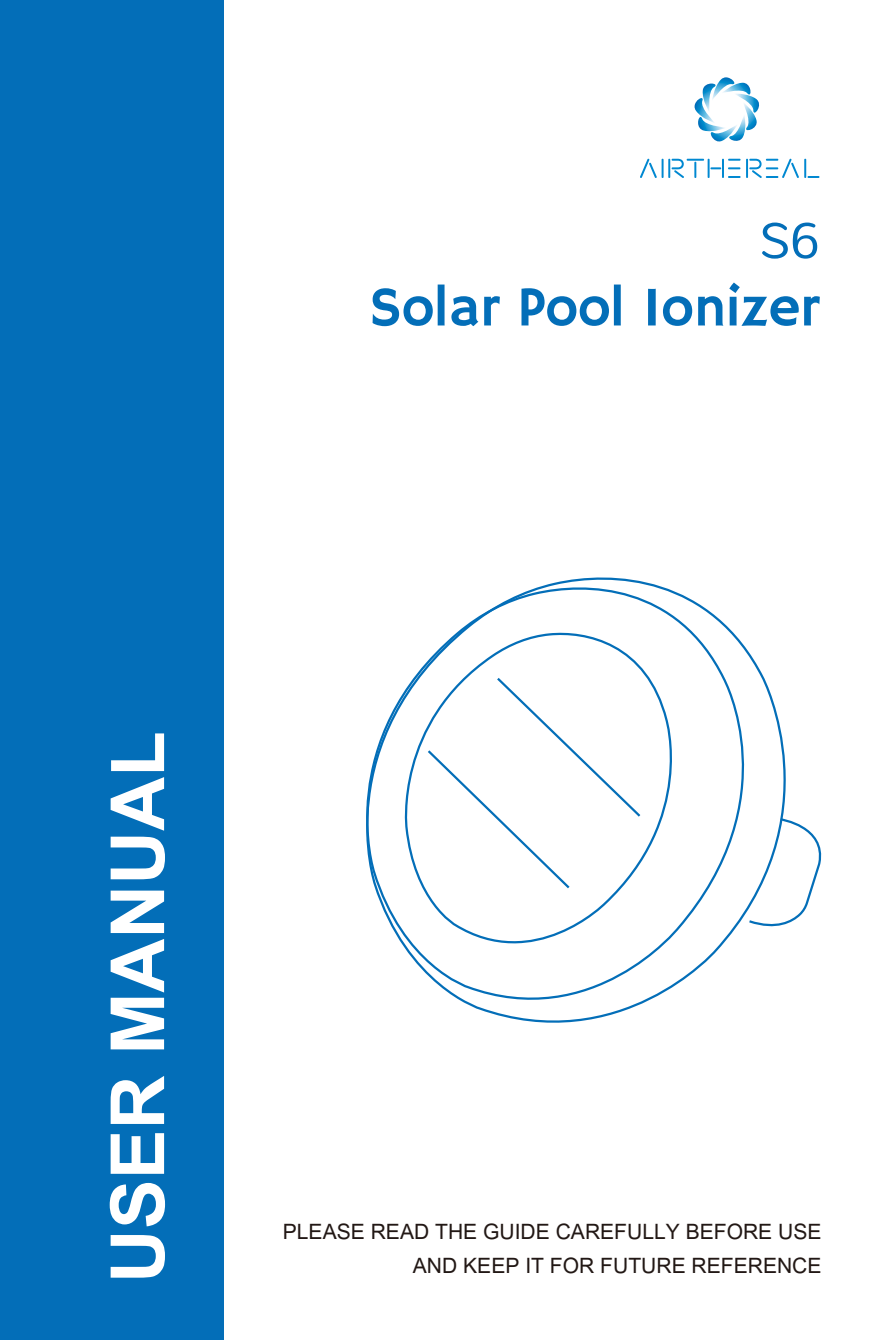
<style>
.page{position:relative;width:893px;height:1340px;background:#fff}
.page>*{position:absolute;margin:0;border:0;box-sizing:border-box;transform-origin:0 0}
.t1{font:700 104.17px "Utsaah";color:#fff}
.t2{font:56.25px "Hammersmith One";letter-spacing:-.005em;color:#036eb8}
.t3{font:56.25px "Mallanna";color:#036eb8}
.t4{font:29.47px/33.8px "Utsaah";color:#221815;text-align:right}
</style>
<div class="page">
<div style="left:0;top:0;width:223px;height:1339px;background:#036eb8"></div>
<svg style="left:640px;top:159px;width:179px;height:19px"></svg>
<svg style="left:694px;top:77px;width:66px;height:65px"></svg>
<svg style="left:366px;top:579px;width:420px;height:444px"></svg>
<svg style="left:394px;top:628px;width:301px;height:345px"></svg>
<svg style="left:425px;top:675px;width:218px;height:215px"></svg>
<svg style="left:747px;top:817px;width:75px;height:113px"></svg>
<h2 class="t3" style="left:759px;top:206px;width:62px">S6</h2>
<h2 class="t2" style="left:369px;top:275px;width:452px">Solar Pool Ionizer</h2>
<h1 class="t1" style="left:87px;top:1282px;width:553px;rotate:-90deg">USER MANUAL</h1>
<p class="t4" style="left:283px;top:1216px;width:540px">PLEASE READ THE GUIDE CAREFULLY BEFORE USE<br>AND KEEP IT FOR FUTURE REFERENCE</p>
</div>
